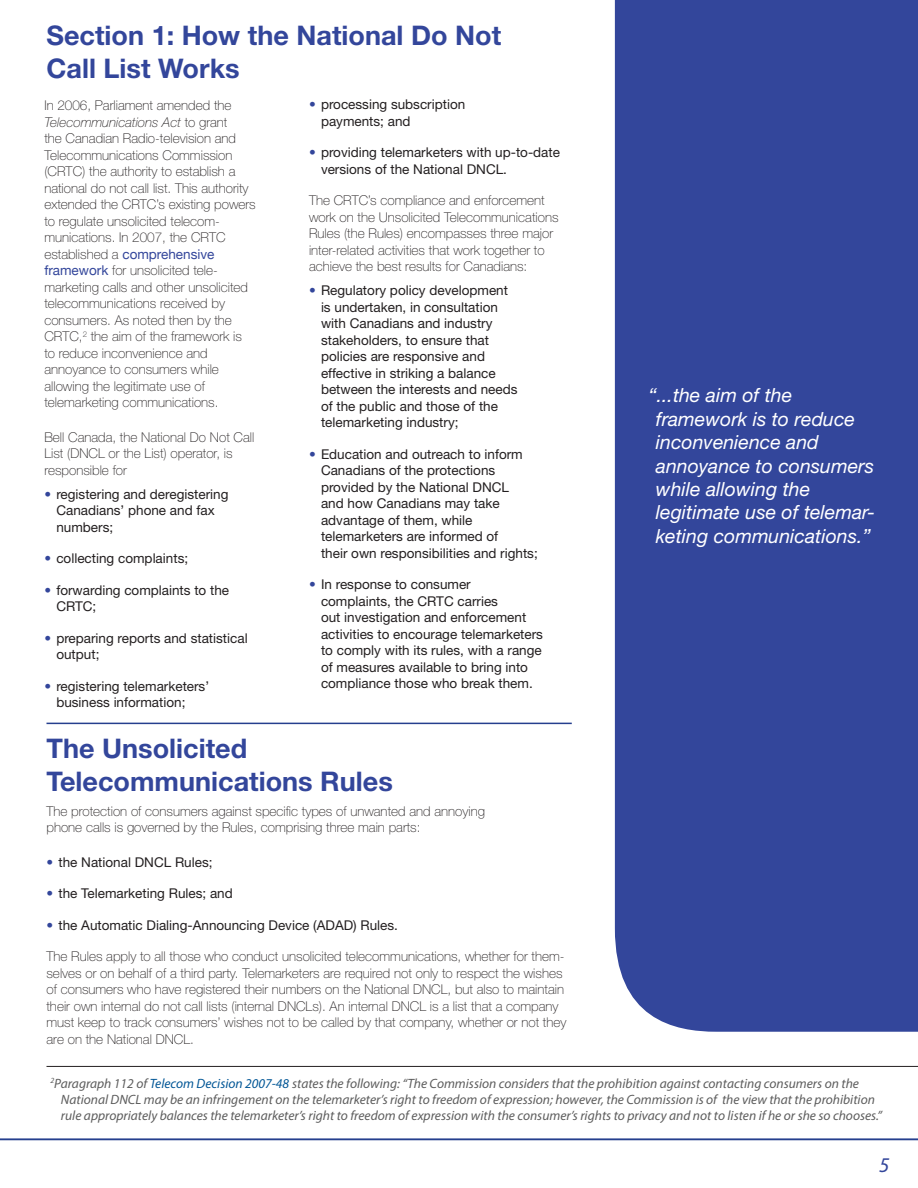
<style>
.page{position:relative;width:918px;height:1188px;background:#fff}
.page>*{position:absolute;margin:0;border:0;box-sizing:border-box;transform-origin:0 0}
.t1{font:700 27px/32.4px "Helvetica Neue";color:#33469b}
.t2{font:italic 21px "Myriad Pro";color:#33469b}
.exergue{font:italic 19.5px/23.4px "Helvetica Neue";color:#fff}
.t3{font:100 13.5px/16.5px "Helvetica Neue";color:#231f20}
.t4{font:13.5px/16.5px "Helvetica Neue";color:#231f20}
.REAL_FOOTER{font:italic 13.5px/16.2px "Myriad Pro";color:#5d5d5d}
.s1{font-style:italic}
.s2{font-weight:400;color:#33469b}
.s3{color:#33469b}
.s4{color:#035796}
</style>
<div class="page">
<div style="left:615px;top:0;width:303px;height:1032px;background:#33469b"></div>
<hr style="left:46px;top:723px;width:526px;height:1px;background:#253f8e">
<hr style="left:46px;top:1066px;width:872px;height:1px;background:#231f20">
<hr style="left:0;top:1139px;width:918px;height:1px;background:#253f8e">
<p class="t1" style="left:46px;top:19px;width:456px">Section 1: How the National Do Not<br>Call List Works</p>
<p class="t3" style="left:44px;top:97px;width:213px">In 2006, Parliament amended the <span class="s1">Telecommunications Act</span> to grant<br>the Canadian Radio-television and Telecommunications Commission (CRTC) the authority to establish a national do not call list. This authority extended the CRTC’s existing powers to regulate unsolicited telecom&shy;munications. In 2007, the CRTC established a <span class="s2">comprehensive framework</span> for unsolicited tele&shy;marketing calls and other unsolicited telecommunications received by consumers. As noted then by the CRTC,<sup>2</sup> the aim of the framework is to reduce inconvenience and annoyance to consumers while allowing the legitimate use of telemarketing communications.</p>
<p class="t3" style="left:44px;top:429px;width:211px">Bell Canada, the National Do Not Call<br>List (DNCL or the List) operator, is responsible for</p>
<p class="t4" style="left:56px;top:485px;width:174px;text-indent:-12px"><span class="s3">•</span> registering and deregistering<br>Canadians’ phone and fax numbers;</p>
<p class="t4" style="left:44px;top:550px;width:145px"><span class="s3">•</span> collecting complaints;</p>
<p class="t4" style="left:56px;top:581px;width:174px;text-indent:-12px"><span class="s3">•</span> forwarding complaints to the<br>CRTC;</p>
<p class="t4" style="left:56px;top:629px;width:193px;text-indent:-12px"><span class="s3">•</span> preparing reports and statistical output;</p>
<p class="t4" style="left:56px;top:677px;width:154px;text-indent:-12px"><span class="s3">•</span> registering telemarketers’ business information;</p>
<p class="t4" style="left:321px;top:96px;width:146px;text-indent:-12px"><span class="s3">•</span> processing subscription payments; and</p>
<p class="t4" style="left:321px;top:144px;width:241px;text-indent:-12px"><span class="s3">•</span> providing telemarketers with up-to-date versions of the National DNCL.</p>
<p class="t3" style="left:309px;top:193px;width:251px">The CRTC’s compliance and enforcement work on the Unsolicited Telecommunications Rules (the Rules) encompasses three major inter-related activities that work together to achieve the best results for Canadians:</p>
<p class="t4" style="left:321px;top:282px;width:198px;text-indent:-12px"><span class="s3">•</span> Regulatory policy development is undertaken, in consultation with Canadians and industry stakeholders, to ensure that policies are responsive and effective in striking a balance between the interests and needs of the public and those of the telemarketing industry;</p>
<p class="t4" style="left:321px;top:446px;width:218px;text-indent:-12px"><span class="s3">•</span> Education and outreach to inform<br>Canadians of the protections provided by the National DNCL<br>and how Canadians may take advantage of them, while telemarketers are informed of<br>their own responsibilities and rights;</p>
<p class="t4" style="left:321px;top:576px;width:224px;text-indent:-12px"><span class="s3">•</span> In response to consumer complaints, the CRTC carries<br>out investigation and enforcement activities to encourage telemarketers to comply with its rules, with a range of measures available to bring into compliance those who break them.</p>
<p class="t1" style="left:46px;top:732px;width:348px">The Unsolicited<br>Telecommunications Rules</p>
<p class="t3" style="left:46px;top:803px;width:440px">The protection of consumers against specific types of unwanted and annoying phone calls is governed by the Rules, comprising three main parts:</p>
<p class="t4" style="left:46px;top:853px;width:168px"><span class="s3">•</span> the National DNCL Rules;</p>
<p class="t4" style="left:46px;top:885px;width:188px"><span class="s3">•</span> the Telemarketing Rules; and</p>
<p class="t4" style="left:46px;top:916px;width:353px"><span class="s3">•</span> the Automatic Dialing-Announcing Device (ADAD) Rules.</p>
<p class="t3" style="left:46px;top:948px;width:521px">The Rules apply to all those who conduct unsolicited telecommunications, whether for them&shy;selves or on behalf of a third party. Telemarketers are required not only to respect the wishes of consumers who have registered their numbers on the National DNCL, but also to maintain their own internal do not call lists (internal DNCLs). An internal DNCL is a list that a company must keep to track consumers’ wishes not to be called by that company, whether or not they are on the National DNCL.</p>
<p class="exergue" style="left:656px;top:383px;width:221px;text-indent:-8px">“...the aim of the framework is to reduce inconvenience and annoyance to consumers while allowing the legitimate use of telemar&shy;keting communications.”</p>
<p class="REAL_FOOTER" style="left:61px;top:1075px;width:823px;text-indent:-11px"><sup>2</sup>Paragraph 112 of <span class="s4">Telecom Decision 2007-48</span> states the following: “The Commission considers that the prohibition against contacting consumers on the<br>National DNCL may be an infringement on the telemarketer’s right to freedom of expression; however, the Commission is of the view that the prohibition rule appropriately balances the telemarketer’s right to freedom of expression with the consumer’s rights to privacy and not to listen if he or she so chooses.”</p>
<h2 class="t2" style="left:879px;top:1152px;width:12px">5</h2>
</div>
